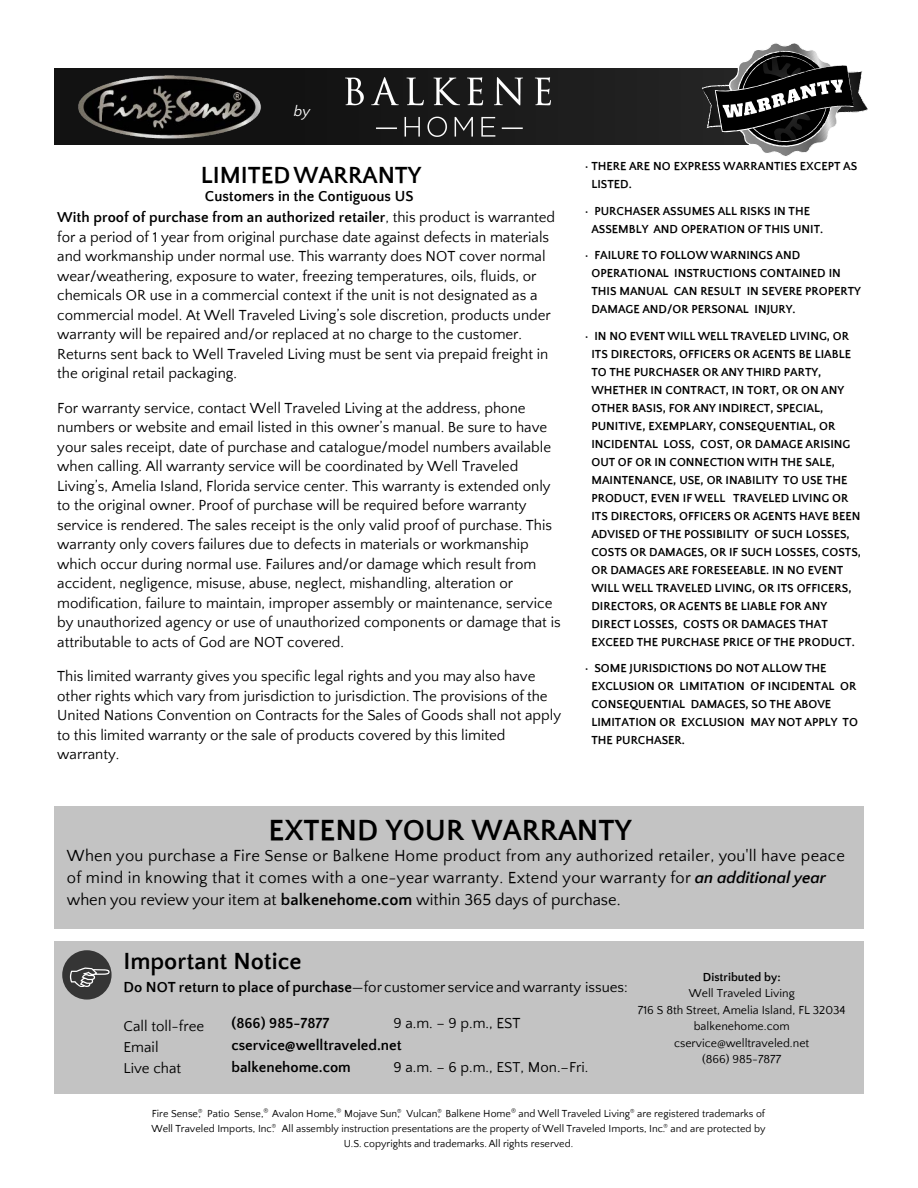
<style>
.page{position:relative;width:918px;height:1188px;background:#fff}
.page>*{position:absolute;margin:0;border:0;box-sizing:border-box;transform-origin:0 0}
.t1{font:700 30px "Quattrocento Sans";color:#000}
.t2{font:700 24px "Quattrocento Sans";color:#000}
.t3{font:16.5px/22px "Quattrocento Sans";letter-spacing:.015em;color:#000}
.t4{font:15px/19.5px "Quattrocento Sans";color:#000}
.t5{font:700 15px/21px "Quattrocento Sans";color:#000;text-align:center}
.t6{font:italic 15px "Quattrocento Sans";color:#fff}
.t7{font:700 12px/18px "Quattrocento Sans";color:#000}
.t8{font:12px/16.5px "Quattrocento Sans";color:#000;text-align:center}
.t9{font:10.5px/15px "Quattrocento Sans";color:#000;text-align:center}
.s1{font-style:inherit}
.s2{font-weight:400}
.s3{font-weight:700;font-style:italic}
.s4{font-weight:700}
</style>
<div class="page">
<div style="left:54px;top:806px;width:810px;height:123px;background:#c3c3c3"></div>
<div style="left:54px;top:941px;width:810px;height:153px;background:#c3c3c3"></div>
<div style="left:62px;top:950px;width:50px;height:50px;background:#353535;border-radius:50%"></div>
<svg style="left:70px;top:967px;width:40px;height:20px"></svg>
<div style="left:54px;top:68px;width:694px;height:77px;background:#1d1d1d"></div>
<svg style="left:702px;top:43px;width:166px;height:113px"></svg>
<img style="left:346px;top:78px;width:205px;height:59px">
<img style="left:73px;top:70px;width:193px;height:71px">
<p class="t6" style="left:294px;top:104px;width:18px">by</p>
<h2 class="t2" style="left:201px;top:162px;width:222px">LIMITED WARRANTY</h2>
<p class="t5" style="left:57px;top:187px;width:500px"><span class="s1">Customers in the Contiguous US<br></span>With proof of purchase from an authorized retailer<span class="s2">, this product is warranted</span></p>
<p class="t4" style="left:57px;top:228px;width:495px">for a period of 1 year from original purchase date against defects in materials and workmanship under normal use. This warranty does NOT cover normal wear/weathering, exposure to water, freezing temperatures, oils, fluids, or chemicals OR use in a commercial context if the unit is not designated as a commercial model. At Well Traveled Living’s sole discretion, products under warranty will be repaired and/or replaced at no charge to the customer.<br>Returns sent back to Well Traveled Living must be sent via prepaid freight in the original retail packaging.</p>
<p class="t4" style="left:57px;top:399px;width:505px">For warranty service, contact Well Traveled Living at the address, phone numbers or website and email listed in this owner’s manual. Be sure to have your sales receipt, date of purchase and catalogue/model numbers available when calling. All warranty service will be coordinated by Well Traveled Living’s, Amelia Island, Florida service center. This warranty is extended only to the original owner. Proof of purchase will be required before warranty service is rendered. The sales receipt is the only valid proof of purchase. This warranty only covers failures due to defects in materials or workmanship which occur during normal use. Failures and/or damage which result from accident, negligence, misuse, abuse, neglect, mishandling, alteration or modification, failure to maintain, improper assembly or maintenance, service by unauthorized agency or use of unauthorized components or damage that is attributable to acts of God are NOT covered.</p>
<p class="t4" style="left:57px;top:667px;width:505px">This limited warranty gives you specific legal rights and you may also have other rights which vary from jurisdiction to jurisdiction. The provisions of the United Nations Convention on Contracts for the Sales of Goods shall not apply to this limited warranty or the sale of products covered by this limited warranty.</p>
<p class="t7" style="left:591px;top:158px;width:267px;text-indent:-6px">• THERE ARE NO EXPRESS WARRANTIES EXCEPT AS<br>LISTED<span class="s1">.</span></p>
<p class="t7" style="left:591px;top:202px;width:233px;text-indent:-6px">• PURCHASER ASSUMES ALL RISKS IN THE<br>ASSEMBLY AND OPERATION OF THIS UNIT<span class="s1">.</span></p>
<p class="t7" style="left:591px;top:247px;width:271px;text-indent:-6px">• FAILURE TO FOLLOW WARNINGS AND OPERATIONAL INSTRUCTIONS CONTAINED IN THIS MANUAL CAN RESULT IN SEVERE PROPERTY DAMAGE AND/OR PERSONAL INJURY<span class="s1">.</span></p>
<p class="t7" style="left:591px;top:327px;width:271px;text-indent:-6px">• IN NO EVENT WILL WELL TRAVELED LIVING, OR ITS DIRECTORS, OFFICERS OR AGENTS BE LIABLE TO THE PURCHASER OR ANY THIRD PARTY, WHETHER IN CONTRACT, IN TORT, OR ON ANY OTHER BASIS, FOR ANY INDIRECT, SPECIAL, PUNITIVE, EXEMPLARY, CONSEQUENTIAL, OR INCIDENTAL LOSS, COST, OR DAMAGE ARISING OUT OF OR IN CONNECTION WITH THE SALE, MAINTENANCE, USE, OR INABILITY TO USE THE PRODUCT, EVEN IF WELL TRAVELED LIVING OR ITS DIRECTORS, OFFICERS OR AGENTS HAVE BEEN ADVISED OF THE POSSIBILITY OF SUCH LOSSES, COSTS OR DAMAGES, OR IF SUCH LOSSES, COSTS, OR DAMAGES ARE FORESEEABLE. IN NO EVENT WILL WELL TRAVELED LIVING, OR ITS OFFICERS, DIRECTORS, OR AGENTS BE LIABLE FOR ANY DIRECT LOSSES, COSTS OR DAMAGES THAT EXCEED THE PURCHASE PRICE OF THE PRODUCT.</p>
<p class="t7" style="left:591px;top:660px;width:268px;text-indent:-6px">• SOME JURISDICTIONS DO NOT ALLOW THE EXCLUSION OR LIMITATION OF INCIDENTAL OR CONSEQUENTIAL DAMAGES, SO THE ABOVE LIMITATION OR EXCLUSION MAY NOT APPLY TO THE PURCHASER.</p>
<h1 class="t1" style="left:268px;top:815px;width:365px">EXTEND YOUR WARRANTY</h1>
<p class="t3" style="left:67px;top:845px;width:780px">When you purchase a Fire Sense or Balkene Home product from any authorized retailer, you'll have peace of mind in knowing that it comes with a one-year warranty. Extend your warranty for <span class="s3">an additional year </span>when you review your item at <span class="s4">balkenehome</span><span class="s4">.com</span> within 365 days of purchase.</p>
<h2 class="t2" style="left:123px;top:949px;width:180px">Important Notice</h2>
<p class="t4" style="left:123px;top:978px;width:506px"><span class="s4">Do NOT return to place of purchase</span>—for customer service and warranty issues:</p>
<p class="t4" style="left:123px;top:1016px;width:82px;line-height:21px">Call toll-free<br>Email<br>Live chat</p>
<p class="t5" style="left:231px;top:1014px;width:99px">(866) 985-7877</p>
<p class="t4" style="left:393px;top:1014px;width:129px">9 a.m. – 9 p.m., EST</p>
<p class="t5" style="left:231px;top:1035px;width:172px;line-height:21.8px;text-align:left">cservice@welltraveled.net balkenehome.com</p>
<p class="t4" style="left:393px;top:1058px;width:197px">9 a.m. – 6 p.m., EST, Mon.–Fri.</p>
<p class="t7" style="left:703px;top:968px;width:79px">Distributed by:</p>
<p class="t8" style="left:638px;top:986px;width:209px">Well Traveled Living<br>716 S 8th Street, Amelia Island, FL 32034 balkenehome.com cservice@welltraveled.net<br>(866) 985-7877</p>
<p class="t9" style="left:151px;top:1106px;width:616px">Fire Sense<sup>®</sup>, Patio Sense,<sup>®</sup> Avalon Home,<sup>®</sup> Mojave Sun<sup>®</sup>, Vulcan<sup>®</sup>, Balkene Home<sup>®</sup> and Well Traveled Living<sup>®</sup> are registered trademarks of<br>Well Traveled Imports, Inc<sup>®</sup>. All assembly instruction presentations are the property of Well Traveled Imports, Inc.<sup>®</sup> and are protected by<br>U.S. copyrights and trademarks. All rights reserved.</p>
</div>
